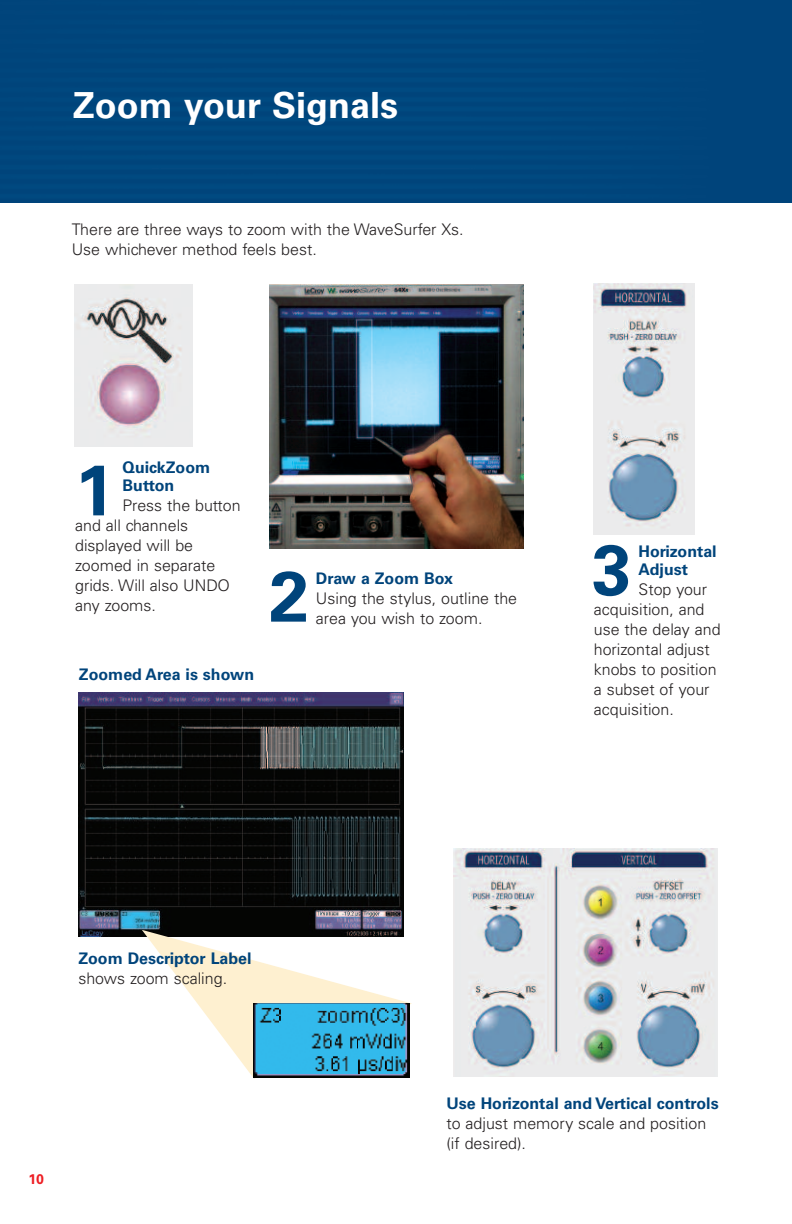
<style>
.page{position:relative;width:792px;height:1224px;background:#fff}
.page>*{position:absolute;margin:0;border:0;box-sizing:border-box;transform-origin:0 0}
.t1{font:700 71.2px "Univers LT Std";color:#00447b}
.t2{font:700 36px "Univers LT Std";color:#fff}
.t3{font:300 16px/20px "Univers LT Std";color:#231f20}
.t4{font:700 16px/18px "Univers LT Std";color:#00447b}
.t5{font:700 14px "Univers LT Std";color:#ee1e24}
</style>
<div class="page">
<div style="left:0;top:0;width:792px;height:202px;background:#00457c"></div>
<img style="left:269px;top:285px;width:254px;height:264px">
<img style="left:78px;top:693px;width:325px;height:243px">
<svg style="left:142px;top:930px;width:270px;height:149px"></svg>
<img style="left:593px;top:283px;width:101px;height:252px">
<img style="left:75px;top:284px;width:118px;height:162px">
<img style="left:254px;top:1004px;width:155px;height:74px">
<img style="left:454px;top:849px;width:264px;height:228px">
<h2 class="t2" style="left:73px;top:92px;width:327px">Zoom your Signals</h2>
<p class="t3" style="left:72px;top:220px;width:394px">There are three ways to zoom with the WaveSurfer Xs.<br>Use whichever method feels best.</p>
<p class="t4" style="left:123px;top:460px;width:89px">QuickZoom<br>Button</p>
<p class="t3" style="left:75px;top:497px;width:167px;text-indent:47px">Press the button and all channels displayed will be zoomed in separate grids. Will also UNDO any zooms.</p>
<h1 class="t1" style="left:75px;top:464px;width:41px">1</h1>
<p class="t4" style="left:79px;top:667px;width:177px">Zoomed Area is shown</p>
<h1 class="t1" style="left:269px;top:570px;width:41px">2</h1>
<p class="t4" style="left:316px;top:571px;width:139px">Draw a Zoom Box</p>
<p class="t3" style="left:316px;top:590px;width:203px">Using the stylus, outline the area you wish to zoom.</p>
<h1 class="t1" style="left:592px;top:544px;width:41px">3</h1>
<p class="t4" style="left:639px;top:543px;width:80px">Horizontal<br>Adjust</p>
<p class="t3" style="left:594px;top:580px;width:128px;text-indent:45px">Stop your acquisition, and use the delay and horizontal adjust knobs to position a subset of your acquisition.</p>
<p class="t4" style="left:78px;top:951px;width:175px">Zoom Descriptor Label</p>
<p class="t3" style="left:78px;top:970px;width:151px">shows zoom scaling.</p>
<p class="t5" style="left:29px;top:1174px;width:17px">10</p>
<p class="t4" style="left:446px;top:1096px;width:274px">Use Horizontal and Vertical controls</p>
<p class="t3" style="left:446px;top:1115px;width:261px">to adjust memory scale and position (if desired).</p>
</div>
